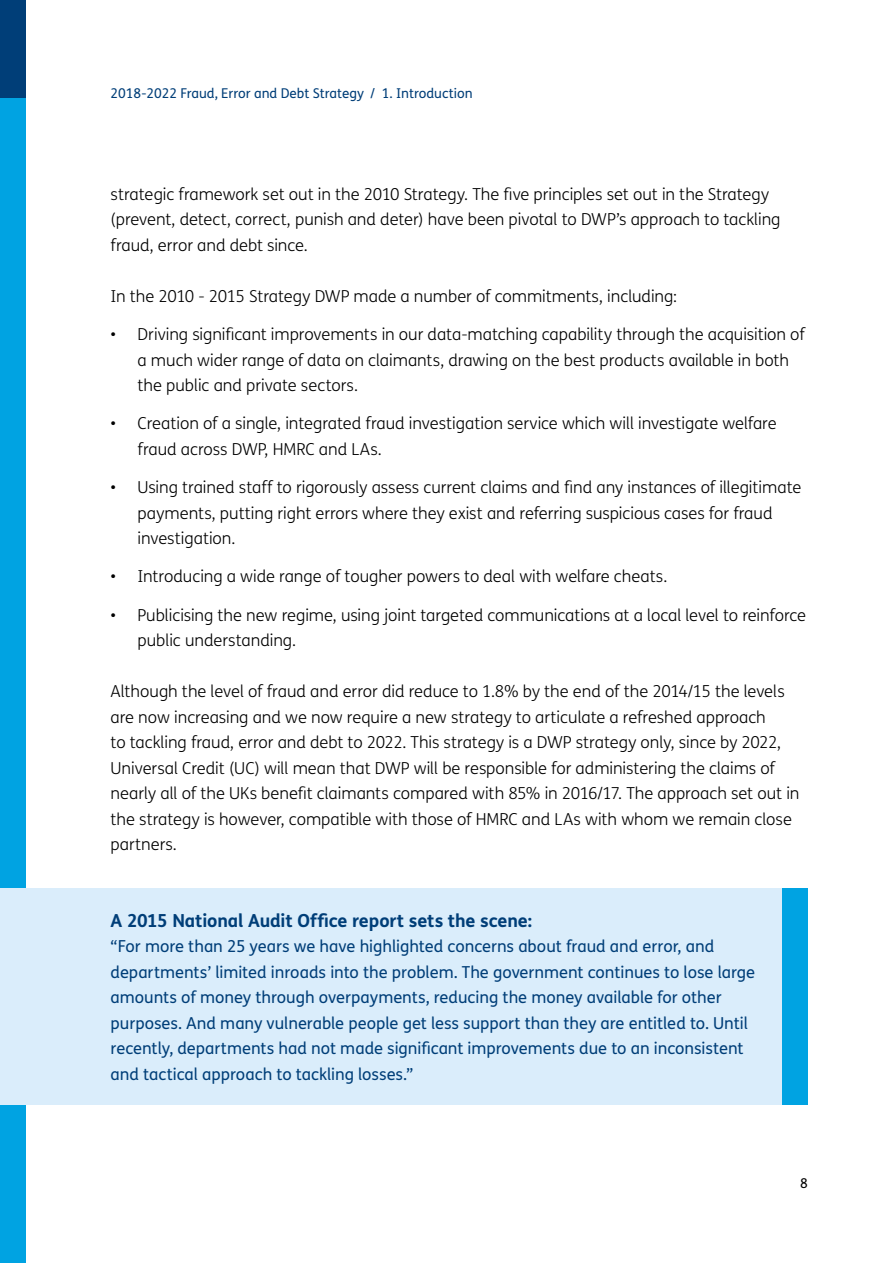
<style>
.page{position:relative;width:893px;height:1263px;background:#fff}
.page>*{position:absolute;margin:0;border:0;box-sizing:border-box;transform-origin:0 0}
.CALLOUT_HEADER{font:700 18px "FS Me";letter-spacing:-.005em;color:#003e78}
.t1{font:300 16.5px/25.5px "FS Me";letter-spacing:-.005em;color:#000}
.CALLOUT_BODY{font:16.5px/25.5px "FS Me";color:#003e78}
.t2{font:13.5px "FS Me";color:#003e78}
.t3{font:13.5px "FS Me";color:#000}
</style>
<div class="page">
<div style="left:0;top:98px;width:26px;height:1165px;background:#00a3e2"></div>
<div style="left:0;top:888px;width:808px;height:217px;background:#daedfb"></div>
<div style="left:0;top:0;width:26px;height:98px;background:#003e78"></div>
<div style="left:782px;top:888px;width:26px;height:217px;background:#00a3e2"></div>
<p class="t2" style="left:111px;top:84px;width:364px">2018-2022 Fraud, Error and Debt Strategy / 1. Introduction</p>
<p class="t1" style="left:111px;top:181px;width:671px">strategic framework set out in the 2010 Strategy. The five principles set out in the Strategy (prevent, detect, correct, punish and deter) have been pivotal to DWP’s approach to tackling fraud, error and debt since.</p>
<p class="t1" style="left:111px;top:283px;width:568px">In the 2010 - 2015 Strategy DWP made a number of commitments, including:</p>
<p class="t1" style="left:138px;top:321px;width:669px;text-indent:-27px">• Driving significant improvements in our data-matching capability through the acquisition of a much wider range of data on claimants, drawing on the best products available in both the public and private sectors.</p>
<p class="t1" style="left:138px;top:410px;width:641px;text-indent:-27px">• Creation of a single, integrated fraud investigation service which will investigate welfare fraud across DWP, HMRC and LAs.</p>
<p class="t1" style="left:138px;top:474px;width:665px;text-indent:-27px">• Using trained staff to rigorously assess current claims and find any instances of illegitimate payments, putting right errors where they exist and referring suspicious cases for fraud investigation.</p>
<p class="t1" style="left:111px;top:563px;width:558px">• Introducing a wide range of tougher powers to deal with welfare cheats.</p>
<p class="t1" style="left:138px;top:602px;width:670px;text-indent:-27px">• Publicising the new regime, using joint targeted communications at a local level to reinforce public understanding.</p>
<p class="t1" style="left:111px;top:678px;width:690px">Although the level of fraud and error did reduce to 1.8% by the end of the 2014/15 the levels are now increasing and we now require a new strategy to articulate a refreshed approach<br>to tackling fraud, error and debt to 2022. This strategy is a DWP strategy only, since by 2022, Universal Credit (UC) will mean that DWP will be responsible for administering the claims of nearly all of the UKs benefit claimants compared with 85% in 2016/17. The approach set out in the strategy is however, compatible with those of HMRC and LAs with whom we remain close partners.</p>
<p class="CALLOUT_HEADER" style="left:111px;top:906px;width:423px">A 2015 National Audit Office report sets the scene:</p>
<p class="CALLOUT_BODY" style="left:111px;top:933px;width:646px">“For more than 25 years we have highlighted concerns about fraud and error, and departments’ limited inroads into the problem. The government continues to lose large amounts of money through overpayments, reducing the money available for other purposes. And many vulnerable people get less support than they are entitled to. Until recently, departments had not made significant improvements due to an inconsistent and tactical approach to tackling losses.”</p>
<p class="t3" style="left:800px;top:1174px;width:9px">8</p>
</div>
